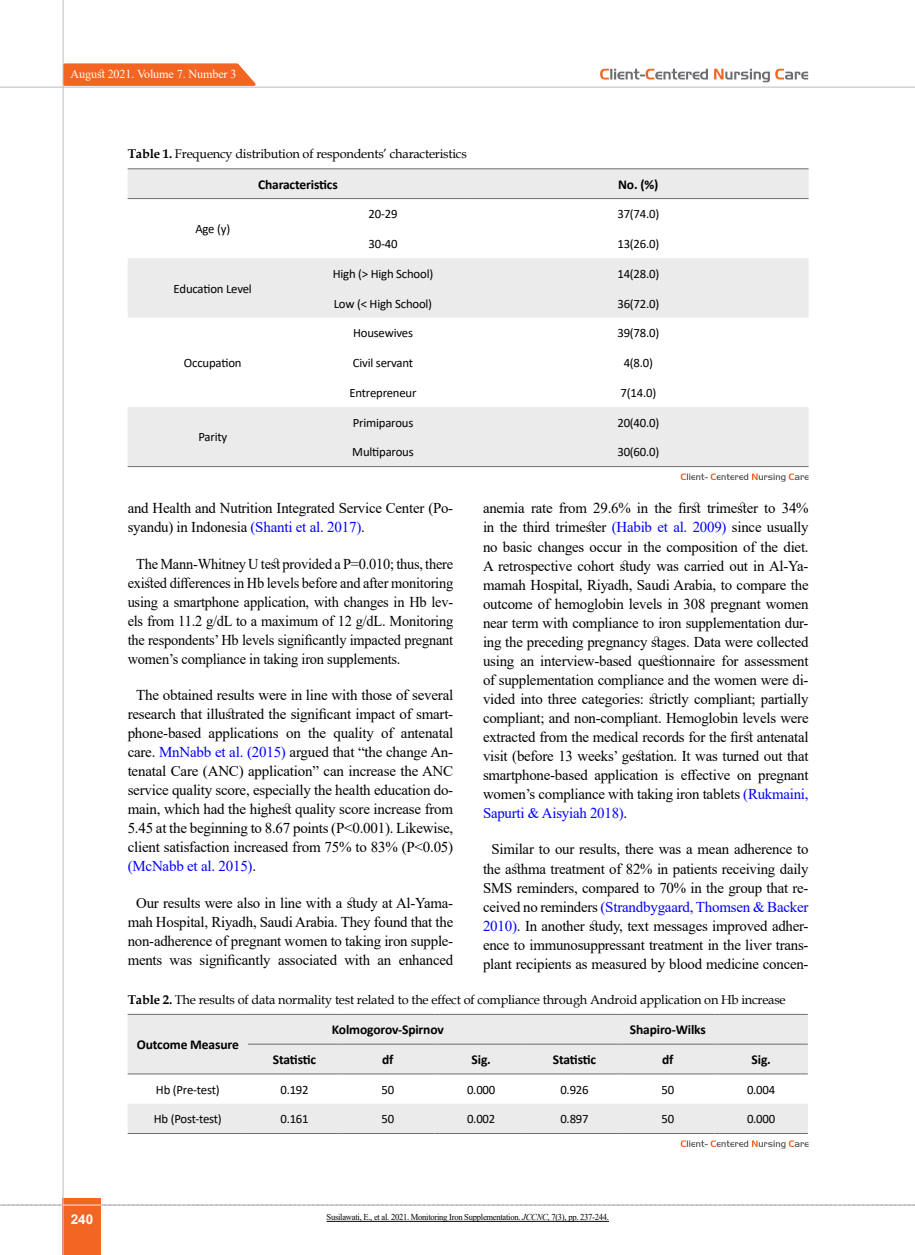
<style>
.page{position:relative;width:915px;height:1255px;background:#fff}
.page>*{position:absolute;margin:0;border:0;box-sizing:border-box;transform-origin:0 0}
.t1{font:15px/19px "Times New Roman";letter-spacing:-.015em;color:#000;text-align:justify}
.t2{font:15px/19px "Times New Roman";letter-spacing:-.015em;color:#000;text-align:justify;scale:.96 1}
.t3{font:700 13.5px "Calibri";letter-spacing:-.01em;color:#000}
.t4{font:700 13.5px "Arial";color:#fff}
.t5{font:12.75px "Calibri";letter-spacing:-.015em;color:#000}
.t6{font:12.75px "Book Antiqua";letter-spacing:-.015em;color:#000}
.t7{font:12.15px "Times New Roman";letter-spacing:-.01em;color:#fff}
.t8{font:9px "Times New Roman";letter-spacing:-.03em;color:#000;scale:.95 1}
.s1{font-weight:700}
.s2{color:#00f}
.s3{font-style:italic}
</style>
<div class="page">
<svg style="left:0;top:1204px;width:915px;height:1px"></svg>
<div style="left:63px;top:1198px;width:38px;height:56px;background:#f26522"></div>
<hr style="left:62px;top:0;width:2px;height:1254px;background:#c2c4c6">
<hr style="left:0;top:87px;width:914px;height:1px;background:#c2c4c6">
<hr style="left:63px;top:1204px;width:38px;height:1px;background:#ebebec">
<svg style="left:62px;top:62px;width:199px;height:25px;background:#f27d45"></svg>
<svg style="left:775px;top:69px;width:32px;height:10px"></svg>
<svg style="left:714px;top:69px;width:55px;height:13px"></svg>
<svg style="left:600px;top:69px;width:107px;height:10px"></svg>
<svg style="left:128px;top:169px;width:680px;height:297px;fill:#f1f1f2"></svg>
<hr style="left:128px;top:466px;width:170px;height:1px;background:#6d6e71">
<hr style="left:298px;top:466px;width:170px;height:1px;background:#6d6e71">
<hr style="left:468px;top:466px;width:340px;height:1px;background:#6d6e71">
<hr style="left:128px;top:168px;width:170px;height:1px;background:#6d6e71">
<hr style="left:298px;top:168px;width:170px;height:1px;background:#6d6e71">
<hr style="left:468px;top:168px;width:340px;height:1px;background:#6d6e71">
<hr style="left:128px;top:198px;width:170px;height:1px;background:#6d6e71">
<hr style="left:298px;top:198px;width:170px;height:1px;background:#6d6e71">
<hr style="left:468px;top:198px;width:340px;height:1px;background:#6d6e71">
<svg style="left:680px;top:473px;width:128px;height:8px"></svg>
<svg style="left:128px;top:1014px;width:679px;height:119px;fill:#ebebec"></svg>
<hr style="left:128px;top:1133px;width:120px;height:1px;background:#6d6e71">
<hr style="left:248px;top:1133px;width:93px;height:1px;background:#6d6e71">
<hr style="left:341px;top:1133px;width:93px;height:1px;background:#6d6e71">
<hr style="left:434px;top:1133px;width:93px;height:1px;background:#6d6e71">
<hr style="left:527px;top:1133px;width:94px;height:1px;background:#6d6e71">
<hr style="left:621px;top:1133px;width:93px;height:1px;background:#6d6e71">
<hr style="left:714px;top:1133px;width:93px;height:1px;background:#6d6e71">
<hr style="left:128px;top:1013px;width:120px;height:1px;background:#6d6e71">
<hr style="left:128px;top:1073px;width:120px;height:1px;background:#6d6e71">
<hr style="left:248px;top:1013px;width:93px;height:1px;background:#6d6e71">
<hr style="left:341px;top:1013px;width:93px;height:1px;background:#6d6e71">
<hr style="left:434px;top:1013px;width:93px;height:1px;background:#6d6e71">
<hr style="left:527px;top:1013px;width:94px;height:1px;background:#6d6e71">
<hr style="left:621px;top:1013px;width:93px;height:1px;background:#6d6e71">
<hr style="left:714px;top:1013px;width:93px;height:1px;background:#6d6e71">
<hr style="left:248px;top:1043px;width:93px;height:1px;background:#6d6e71">
<hr style="left:341px;top:1043px;width:93px;height:1px;background:#6d6e71">
<hr style="left:434px;top:1043px;width:93px;height:1px;background:#6d6e71">
<hr style="left:527px;top:1043px;width:94px;height:1px;background:#6d6e71">
<hr style="left:621px;top:1043px;width:93px;height:1px;background:#6d6e71">
<hr style="left:714px;top:1043px;width:93px;height:1px;background:#6d6e71">
<hr style="left:248px;top:1073px;width:93px;height:1px;background:#6d6e71">
<hr style="left:341px;top:1073px;width:93px;height:1px;background:#6d6e71">
<hr style="left:434px;top:1073px;width:93px;height:1px;background:#6d6e71">
<hr style="left:527px;top:1073px;width:94px;height:1px;background:#6d6e71">
<hr style="left:621px;top:1073px;width:93px;height:1px;background:#6d6e71">
<hr style="left:714px;top:1073px;width:93px;height:1px;background:#6d6e71">
<svg style="left:680px;top:1140px;width:128px;height:8px"></svg>
<hr style="left:326px;top:1220px;width:282px;height:1px;background:#000">
<p class="t7" style="left:70px;top:65px;width:167px">August 2021. Volume 7. Number 3</p>
<p class="t6" style="left:128px;top:145px;width:340px"><span class="s1">Table 1.</span> Frequency distribution of respondents’ characteristics</p>
<p class="t3" style="left:258px;top:175px;width:81px">Characteristics</p>
<p class="t3" style="left:618px;top:175px;width:42px">No. (%)</p>
<p class="t5" style="left:195px;top:220px;width:36px">Age (y)</p>
<p class="t5" style="left:368px;top:205px;width:30px">20-29</p>
<p class="t5" style="left:617px;top:205px;width:43px">37(74.0)</p>
<p class="t5" style="left:368px;top:235px;width:30px">30-40</p>
<p class="t5" style="left:617px;top:235px;width:43px">13(26.0)</p>
<p class="t5" style="left:174px;top:279px;width:80px">Education Level</p>
<p class="t5" style="left:184px;top:354px;width:59px">Occupation</p>
<p class="t5" style="left:198px;top:428px;width:30px">Parity</p>
<p class="t5" style="left:332px;top:265px;width:102px">High (&gt; High School)</p>
<p class="t5" style="left:617px;top:265px;width:43px">14(28.0)</p>
<p class="t5" style="left:334px;top:294px;width:100px">Low (&lt; High School)</p>
<p class="t5" style="left:617px;top:294px;width:43px">36(72.0)</p>
<p class="t5" style="left:353px;top:324px;width:61px">Housewives</p>
<p class="t5" style="left:617px;top:324px;width:43px">39(78.0)</p>
<p class="t5" style="left:353px;top:354px;width:62px">Civil servant</p>
<p class="t5" style="left:623px;top:354px;width:31px">4(8.0)</p>
<p class="t5" style="left:349px;top:384px;width:69px">Entrepreneur</p>
<p class="t5" style="left:620px;top:384px;width:37px">7(14.0)</p>
<p class="t5" style="left:352px;top:413px;width:62px">Primiparous</p>
<p class="t5" style="left:617px;top:413px;width:43px">20(40.0)</p>
<p class="t5" style="left:352px;top:443px;width:63px">Multiparous</p>
<p class="t5" style="left:617px;top:443px;width:43px">30(60.0)</p>
<p class="t1" style="left:128px;top:498px;width:327px">and Health and Nutrition Integrated Service Center (Po&shy;syandu) in Indonesia <span class="s2">(Shanti et al. 2017)</span>.</p>
<p class="t2" style="left:128px;top:553px;width:340px;text-indent:9px">The Mann-Whitney U test provided a P=0.010; thus, there existed differences in Hb levels before and after monitoring using a smartphone application, with changes in Hb lev&shy;els from 11.2 g/dL to a maximum of 12 g/dL. Monitoring the respondents’ Hb levels significantly impacted pregnant women’s compliance in taking iron supplements.</p>
<p class="t1" style="left:128px;top:685px;width:327px;text-indent:9px">The obtained results were in line with those of several research that illustrated the significant impact of smart&shy;phone-based applications on the quality of antenatal care. <span class="s2">MnNabb et al. (2015)</span> argued that “the change An&shy;tenatal Care (ANC) application” can increase the ANC service quality score, especially the health education do&shy;main, which had the highest quality score increase from 5.45 at the beginning to 8.67 points (P&lt;0.001). Likewise, client satisfaction increased from 75% to 83% (P&lt;0.05) <span class="s2">(McNabb et al. 2015)</span>.</p>
<p class="t1" style="left:128px;top:892px;width:327px;text-align:center">Our results were also in line with a study at Al-Yama&shy;mah Hospital, Riyadh, Saudi Arabia. They found that the non-adherence of pregnant women to taking iron supple&shy;ments was significantly associated with an enhanced</p>
<p class="t1" style="left:483px;top:498px;width:327px">anemia rate from 29.6% in the first trimester to 34% in the third trimester <span class="s2">(Habib et al. 2009)</span> since usually no basic changes occur in the composition of the diet.<br>A retrospective cohort study was carried out in Al-Ya&shy;mamah Hospital, Riyadh, Saudi Arabia, to compare the outcome of hemoglobin levels in 308 pregnant women near term with compliance to iron supplementation dur&shy;ing the preceding pregnancy stages. Data were collected using an interview-based questionnaire for assessment of supplementation compliance and the women were di&shy;vided into three categories: strictly compliant; partially compliant; and non-compliant. Hemoglobin levels were extracted from the medical records for the first antenatal visit (before 13 weeks’ gestation. It was turned out that smartphone-based application is effective on pregnant women’s compliance with taking iron tablets <span class="s2">(Rukmaini, Sapurti &amp; Aisyiah 2018)</span>.</p>
<p class="t1" style="left:483px;top:839px;width:327px;text-align:center">Similar to our results, there was a mean adherence to the asthma treatment of 82% in patients receiving daily SMS reminders, compared to 70% in the group that re&shy;ceived no reminders <span class="s2">(Strandbygaard, Thomsen &amp; Backer 2010)</span>. In another study, text messages improved adher&shy;ence to immunosuppressant treatment in the liver trans&shy;plant recipients as measured by blood medicine concen-</p>
<p class="t6" style="left:128px;top:990px;width:659px"><span class="s1">Table 2.</span> The results of data normality test related to the effect of compliance through Android application on Hb increase</p>
<p class="t3" style="left:137px;top:1035px;width:103px">Outcome Measure</p>
<p class="t3" style="left:332px;top:1020px;width:113px">Kolmogorov-Spirnov</p>
<p class="t3" style="left:629px;top:1020px;width:77px">Shapiro-Wilks</p>
<p class="t3" style="left:273px;top:1050px;width:45px">Statistic</p>
<p class="t3" style="left:382px;top:1050px;width:13px">df</p>
<p class="t3" style="left:471px;top:1050px;width:21px">Sig.</p>
<p class="t3" style="left:552px;top:1050px;width:45px">Statistic</p>
<p class="t3" style="left:662px;top:1050px;width:13px">df</p>
<p class="t3" style="left:751px;top:1050px;width:21px">Sig.</p>
<p class="t4" style="left:71px;top:1209px;width:24px">240</p>
<p class="t5" style="left:156px;top:1080px;width:65px">Hb (Pre-test)</p>
<p class="t5" style="left:280px;top:1080px;width:30px">0.192</p>
<p class="t5" style="left:381px;top:1080px;width:14px">50</p>
<p class="t5" style="left:467px;top:1080px;width:30px">0.000</p>
<p class="t5" style="left:560px;top:1080px;width:30px">0.926</p>
<p class="t5" style="left:661px;top:1080px;width:14px">50</p>
<p class="t5" style="left:746px;top:1080px;width:30px">0.004</p>
<p class="t5" style="left:154px;top:1110px;width:70px">Hb (Post-test)</p>
<p class="t5" style="left:280px;top:1110px;width:30px">0.161</p>
<p class="t5" style="left:381px;top:1110px;width:14px">50</p>
<p class="t5" style="left:467px;top:1110px;width:30px">0.002</p>
<p class="t5" style="left:560px;top:1110px;width:30px">0.897</p>
<p class="t5" style="left:661px;top:1110px;width:14px">50</p>
<p class="t5" style="left:746px;top:1110px;width:30px">0.000</p>
<p class="t8" style="left:326px;top:1210px;width:299px">Susilawati, E., et al. 2021. Monitoring Iron Supplementation. <span class="s3">JCCNC</span>, 7(3), pp. 237-244.</p>
</div>
